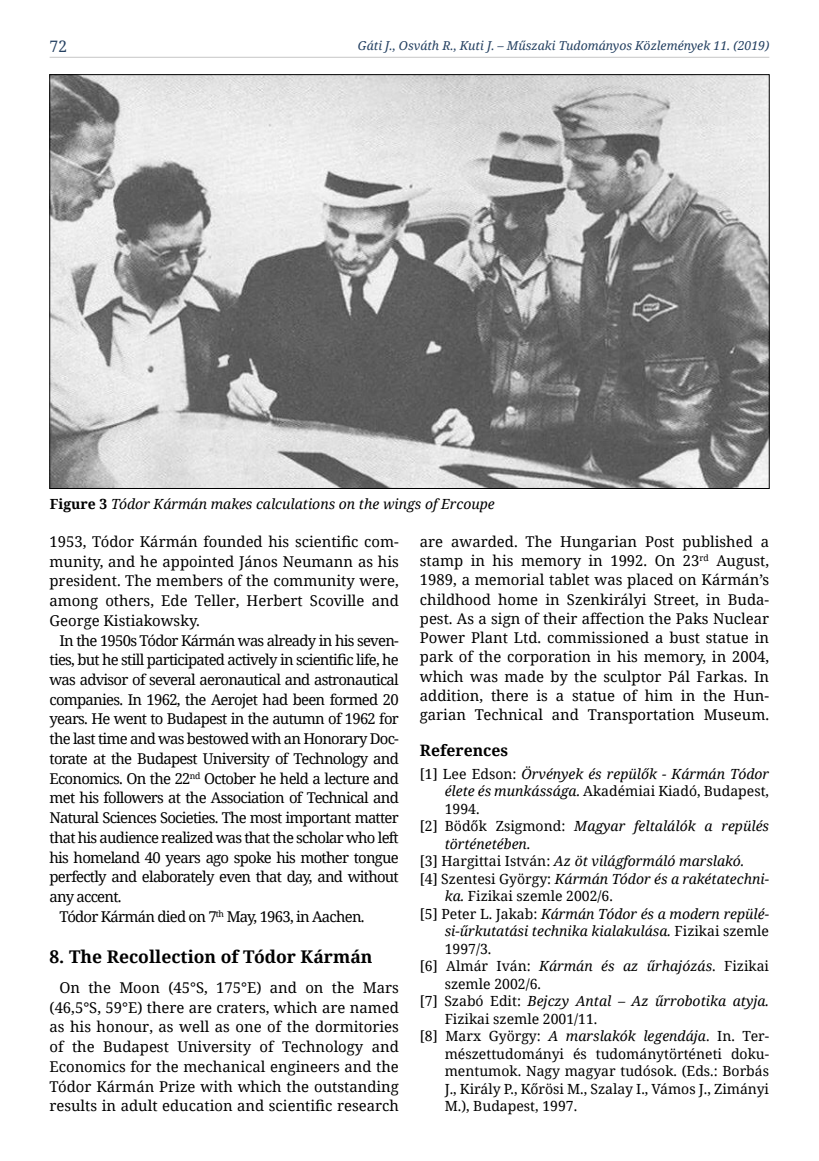
<style>
.page{position:relative;width:819px;height:1161px;background:#fff}
.page>*{position:absolute;margin:0;border:0;box-sizing:border-box;transform-origin:0 0}
.t1{font:700 17.5px "Noto Serif";color:#000}
.t2{font:700 15.75px "Noto Serif";color:#000}
.t3{font:15.75px "Noto Serif";color:#244061}
.t4{font:14.88px/19.8px "Noto Serif";letter-spacing:-.05em;color:#000;text-align:justify}
.t5{font:italic 14px "Noto Serif";color:#000}
.t6{font:14px "Noto Serif";color:#000}
.t7{font:italic 12.25px "Noto Serif";color:#244061}
.s1{font-weight:700;font-style:normal}
.s2{font-style:normal}
.s3{font-style:italic}
</style>
<div class="page">
<hr style="left:50px;top:57px;width:719px;height:1px;background:#c6c6c6">
<img style="left:51px;top:76px;width:716px;height:411px">
<p class="t3" style="left:50px;top:35px;width:19px">72</p>
<p class="t7" style="left:358px;top:37px;width:413px">Gáti J., Osváth R., Kuti J. – Műszaki Tudományos Közlemények 11. (2019)</p>
<p class="t5" style="left:50px;top:494px;width:446px"><span class="s1">Figure 3</span> Tódor Kármán makes calculations on the wings of Ercoupe</p>
<p class="t4" style="left:49px;top:531px;width:351px">1953, Tódor Kármán founded his scientific com&shy;munity, and he appointed János Neumann as his president. The members of the community were, among others, Ede Teller, Herbert Scoville and George Kistiakowsky.</p>
<p class="t4" style="left:59px;top:630px;width:341px">In the 1950s Tódor Kármán was already in his seven-</p>
<p class="t4" style="left:49px;top:649px;width:351px">ties, but he still participated actively in scientific life, he</p>
<p class="t4" style="left:49px;top:669px;width:351px">was advisor of several aeronautical and astronautical</p>
<p class="t4" style="left:49px;top:689px;width:351px">companies. In 1962, the Aerojet had been formed 20</p>
<p class="t4" style="left:49px;top:709px;width:351px">years. He went to Budapest in the autumn of 1962 for</p>
<p class="t4" style="left:49px;top:728px;width:351px">the last time and was bestowed with an Honorary Doc-</p>
<p class="t4" style="left:49px;top:748px;width:351px">torate at the Budapest University of Technology and</p>
<p class="t4" style="left:49px;top:768px;width:351px">Economics. On the 22<sup>nd</sup> October he held a lecture and</p>
<p class="t4" style="left:50px;top:787px;width:351px">met his followers at the Association of Technical and</p>
<p class="t4" style="left:50px;top:807px;width:351px">Natural Sciences Societies. The most important matter</p>
<p class="t4" style="left:50px;top:827px;width:351px">that his audience realized was that the scholar who left</p>
<p class="t4" style="left:50px;top:847px;width:351px">his homeland 40 years ago spoke his mother tongue</p>
<p class="t4" style="left:50px;top:866px;width:351px">perfectly and elaborately even that day, and without</p>
<p class="t4" style="left:50px;top:886px;width:74px">any accent.</p>
<p class="t4" style="left:59px;top:906px;width:306px">Tódor Kármán died on 7<sup>th</sup> May, 1963, in Aachen.</p>
<p class="t1" style="left:49px;top:944px;width:324px">8. The Recollection of Tódor Kármán</p>
<p class="t4" style="left:49px;top:977px;width:351px;text-indent:10px">On the Moon (45°S, 175°E) and on the Mars (46,5°S, 59°E) there are craters, which are named as his honour, as well as one of the dormitories of the Budapest University of Technology and Economics for the mechanical engineers and the Tódor Kármán Prize with which the outstanding results in adult education and scientific research</p>
<p class="t4" style="left:420px;top:531px;width:351px;line-height:19.2px">are awarded. The Hungarian Post published a stamp in his memory in 1992. On 23<sup>rd</sup> August, 1989, a memorial tablet was placed on Kármán’s childhood home in Szenkirályi Street, in Buda&shy;pest. As a sign of their affection the Paks Nuclear Power Plant Ltd. commissioned a bust statue in park of the corporation in his memory, in 2004, which was made by the sculptor Pál Farkas. In addition, there is a statue of him in the Hun&shy;garian Technical and Transportation Museum.</p>
<p class="t2" style="left:420px;top:739px;width:90px">References</p>
<p class="t5" style="left:420px;top:764px;width:351px"><span class="s2">[1] Lee Edson:</span> Örvények és repülők - Kármán Tódor</p>
<p class="t6" style="left:444px;top:781px;width:326px"><span class="s3">élete és munkássága.</span> Akadémiai Kiadó, Budapest,</p>
<p class="t6" style="left:444px;top:799px;width:36px">1994.</p>
<p class="t5" style="left:420px;top:816px;width:351px"><span class="s2">[2] Bödők Zsigmond:</span> Magyar feltalálók a repülés</p>
<p class="t5" style="left:444px;top:834px;width:87px">történetében.</p>
<p class="t5" style="left:420px;top:851px;width:326px"><span class="s2">[3] Hargittai István:</span> Az öt világformáló marslakó.</p>
<p class="t5" style="left:420px;top:869px;width:351px"><span class="s2">[4] Szentesi György:</span> Kármán Tódor és a rakétatechni-</p>
<p class="t6" style="left:444px;top:886px;width:170px"><span class="s3">ka.</span> Fizikai szemle 2002/6.</p>
<p class="t5" style="left:420px;top:904px;width:351px"><span class="s2">[5] Peter L. Jakab:</span> Kármán Tódor és a modern repülé-</p>
<p class="t5" style="left:444px;top:921px;width:326px">si-űrkutatási technika kialakulása. <span class="s2">Fizikai szemle</span></p>
<p class="t6" style="left:444px;top:939px;width:48px">1997/3.</p>
<p class="t6" style="left:420px;top:956px;width:351px">[6] Almár Iván: <span class="s3">Kármán és az űrhajózás</span>. Fizikai</p>
<p class="t6" style="left:444px;top:974px;width:98px">szemle 2002/6.</p>
<p class="t5" style="left:420px;top:991px;width:351px"><span class="s2">[7] Szabó Edit:</span> Bejczy Antal – Az űrrobotika atyja.</p>
<p class="t6" style="left:444px;top:1009px;width:154px">Fizikai szemle 2001/11.</p>
<p class="t6" style="left:420px;top:1026px;width:351px">[8] Marx György: <span class="s3">A marslakók legendája</span>. In. Ter-</p>
<p class="t6" style="left:444px;top:1044px;width:326px">mészettudományi és tudománytörténeti doku-</p>
<p class="t6" style="left:444px;top:1061px;width:326px">mentumok. Nagy magyar tudósok. (Eds.: Borbás</p>
<p class="t6" style="left:444px;top:1079px;width:326px">J., Király P., Kőrösi M., Szalay I., Vámos J., Zimányi</p>
<p class="t6" style="left:444px;top:1096px;width:134px">M.), Budapest, 1997.</p>
</div>
